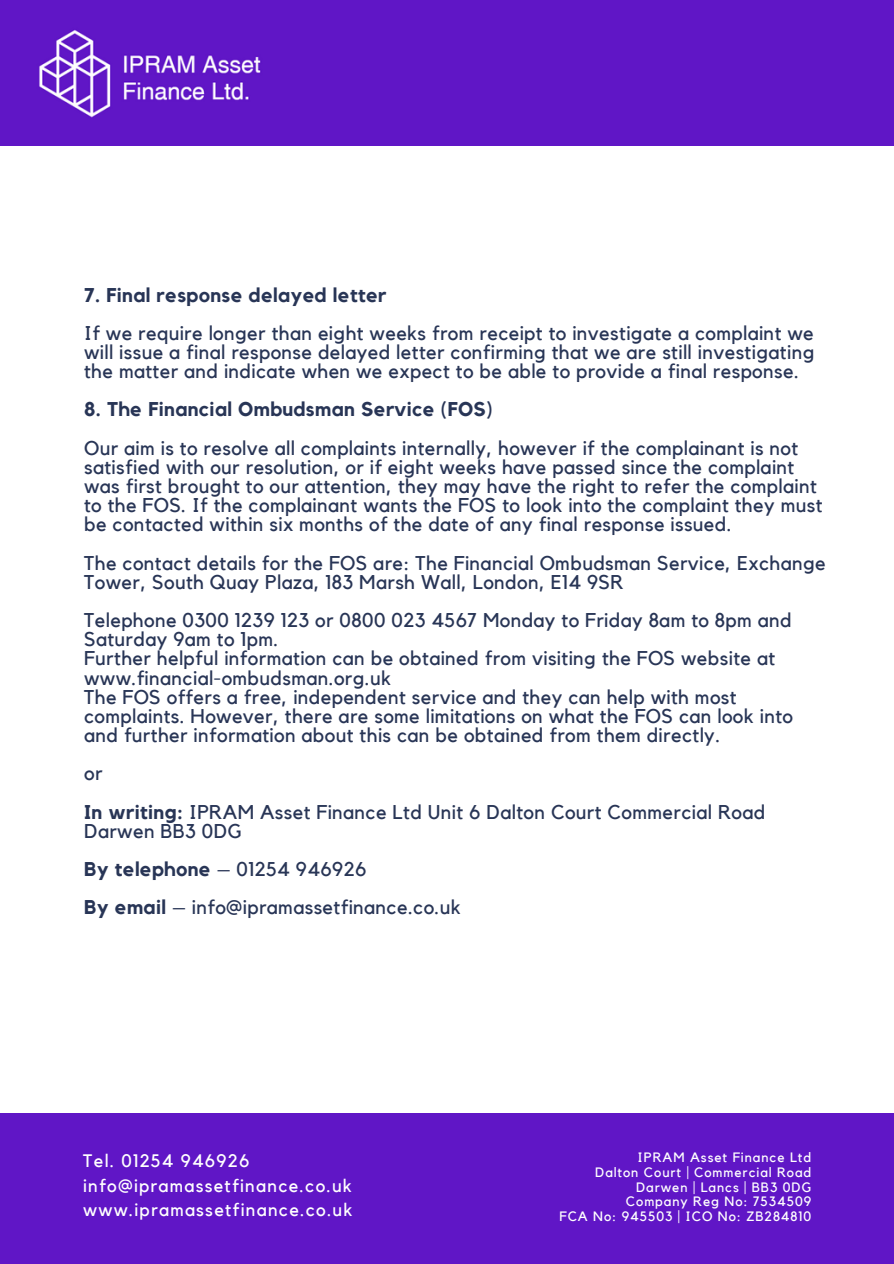
<style>
.page{position:relative;width:894px;height:1264px;background:#fff}
.page>*{position:absolute;margin:0;border:0;box-sizing:border-box;transform-origin:0 0}
.t1{font:19.8px/19.2px "Kollektif";letter-spacing:.02em;color:#283556}
.t2{font:700 19.8px "Kollektif";letter-spacing:.02em;color:#283556}
.t3{font:18px "Kollektif";letter-spacing:.07em;color:#fff}
.t4{font:13.5px "Kollektif";letter-spacing:.07em;color:#fff}
.s1{font-weight:700}
</style>
<div class="page">
<div style="left:0;top:0;width:893px;height:1263px;background:#6016c6"></div>
<div style="left:0;top:147px;width:893px;height:965px;background:#fff"></div>
<img style="left:39px;top:30px;width:222px;height:88px">
<p class="t2" style="left:84px;top:285px;width:304px">7. Final response delayed letter</p>
<p class="t1" style="left:84px;top:324px;width:731px;text-align:justify">If we require longer than eight weeks from receipt to investigate a complaint we will issue a final response delayed letter confirming that we are still investigating the matter and indicate when we expect to be able to provide a final response.</p>
<p class="t2" style="left:84px;top:400px;width:410px">8. The Financial Ombudsman Service (FOS)</p>
<p class="t1" style="left:84px;top:439px;width:739px">Our aim is to resolve all complaints internally, however if the complainant is not satisfied with our resolution, or if eight weeks have passed since the complaint was first brought to our attention, they may have the right to refer the complaint to the FOS. If the complainant wants the FOS to look into the complaint they must be contacted within six months of the date of any final response issued.</p>
<p class="t1" style="left:84px;top:554px;width:743px">The contact details for the FOS are: The Financial Ombudsman Service, Exchange<br>Tower, South Quay Plaza, 183 Marsh Wall, London, E14 9SR</p>
<p class="t1" style="left:84px;top:611px;width:709px">Telephone 0300 1239 123 or 0800 023 4567 Monday to Friday 8am to 8pm and<br>Saturday 9am to 1pm.</p>
<p class="t1" style="left:84px;top:649px;width:692px">Further helpful information can be obtained from visiting the FOS website at www.financial-ombudsman.org.uk</p>
<p class="t1" style="left:84px;top:688px;width:710px">The FOS offers a free, independent service and they can help with most complaints. However, there are some limitations on what the FOS can look into and further information about this can be obtained from them directly.</p>
<p class="t1" style="left:84px;top:764px;width:20px">or</p>
<p class="t1" style="left:84px;top:802px;width:682px"><span class="s1">In writing:</span> IPRAM Asset Finance Ltd Unit 6 Dalton Court Commercial Road<br>Darwen BB3 0DG</p>
<p class="t1" style="left:84px;top:860px;width:284px"><span class="s1">By telephone</span> – 01254 946926</p>
<p class="t1" style="left:84px;top:898px;width:378px"><span class="s1">By email</span> – info@ipramassetfinance.co.uk</p>
<p class="t3" style="left:83px;top:1152px;width:168px">Tel. 01254 946926</p>
<p class="t3" style="left:83px;top:1176px;width:270px">info@ipramassetfinance.co.uk</p>
<p class="t3" style="left:83px;top:1201px;width:271px">www.ipramassetfinance.co.uk</p>
<p class="t4" style="left:637px;top:1151px;width:175px">IPRAM Asset Finance Ltd</p>
<p class="t4" style="left:595px;top:1165px;width:218px">Dalton Court | Commercial Road</p>
<p class="t4" style="left:636px;top:1180px;width:177px">Darwen | Lancs | BB3 0DG</p>
<p class="t4" style="left:625px;top:1195px;width:187px">Company Reg No: 7534509</p>
<p class="t4" style="left:559px;top:1209px;width:253px">FCA No: 945503 | ICO No: ZB284810</p>
</div>
